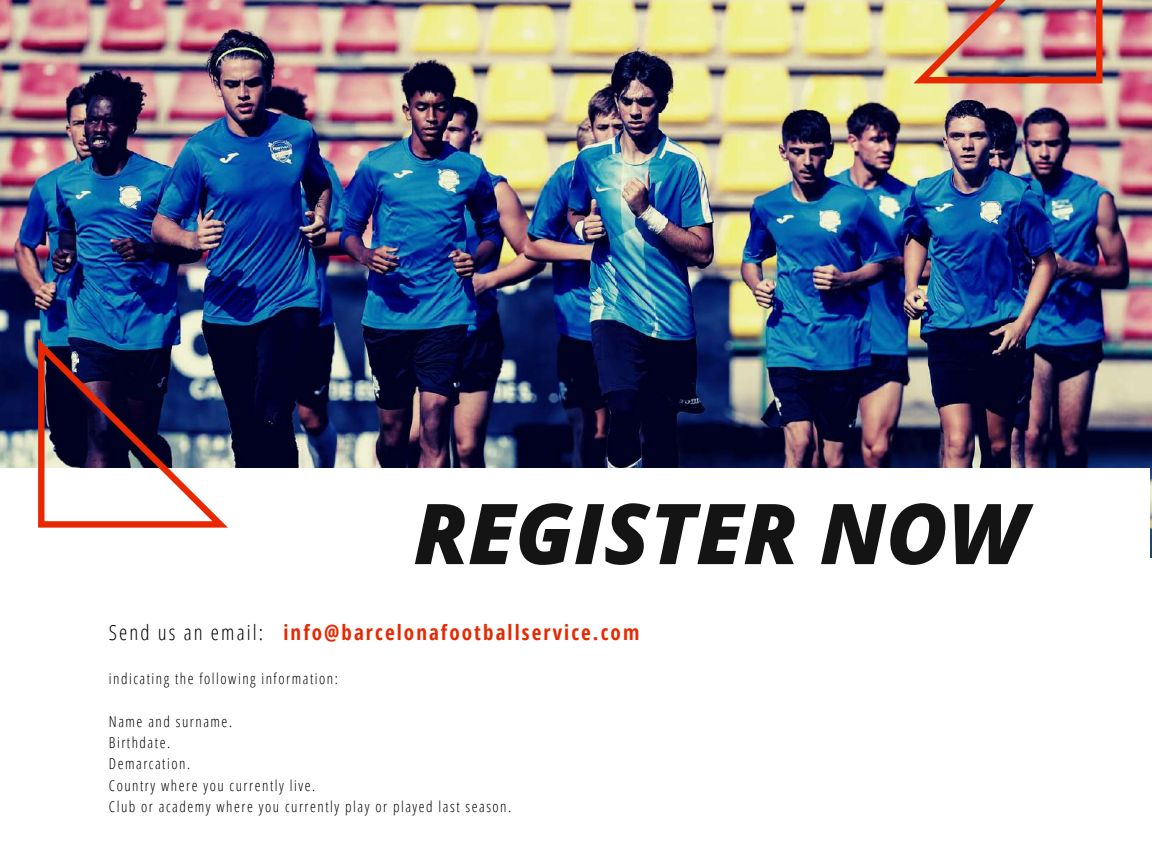
<style>
.page{position:relative;width:1152px;height:864px;background:#fff}
.page>*{position:absolute;margin:0;border:0;box-sizing:border-box;transform-origin:0 0}
.t1{font:italic 800 84px "Open Sans";color:#141414}
.t2{font:700 21px "Open Sans Condensed";letter-spacing:.1em;color:#e72800}
.t3{font:300 15px/21.3px "Open Sans Condensed";letter-spacing:.1em;color:#000}
.s1{font-weight:300;color:#000}
</style>
<div class="page">
<img style="left:0;top:0;width:1152px;height:558px">
<div style="left:0;top:468px;width:1150px;height:396px;background:#fff"></div>
<img style="left:38px;top:339px;width:189px;height:189px">
<img style="left:914px;top:0;width:188px;height:83px">
<h1 class="t1" style="left:414px;top:474px;width:614px">REGISTER NOW</h1>
<h2 class="t2" style="left:109px;top:618px;width:532px"><span class="s1">Send us an email:</span> info@barcelonafootballservice.com</h2>
<p class="t3" style="left:109px;top:667px;width:230px">indicating the following information:</p>
<p class="t3" style="left:109px;top:710px;width:404px">Name and surname.<br>Birthdate.<br>Demarcation.<br>Country where you currently live.<br>Club or academy where you currently play or played last season.</p>
</div>
